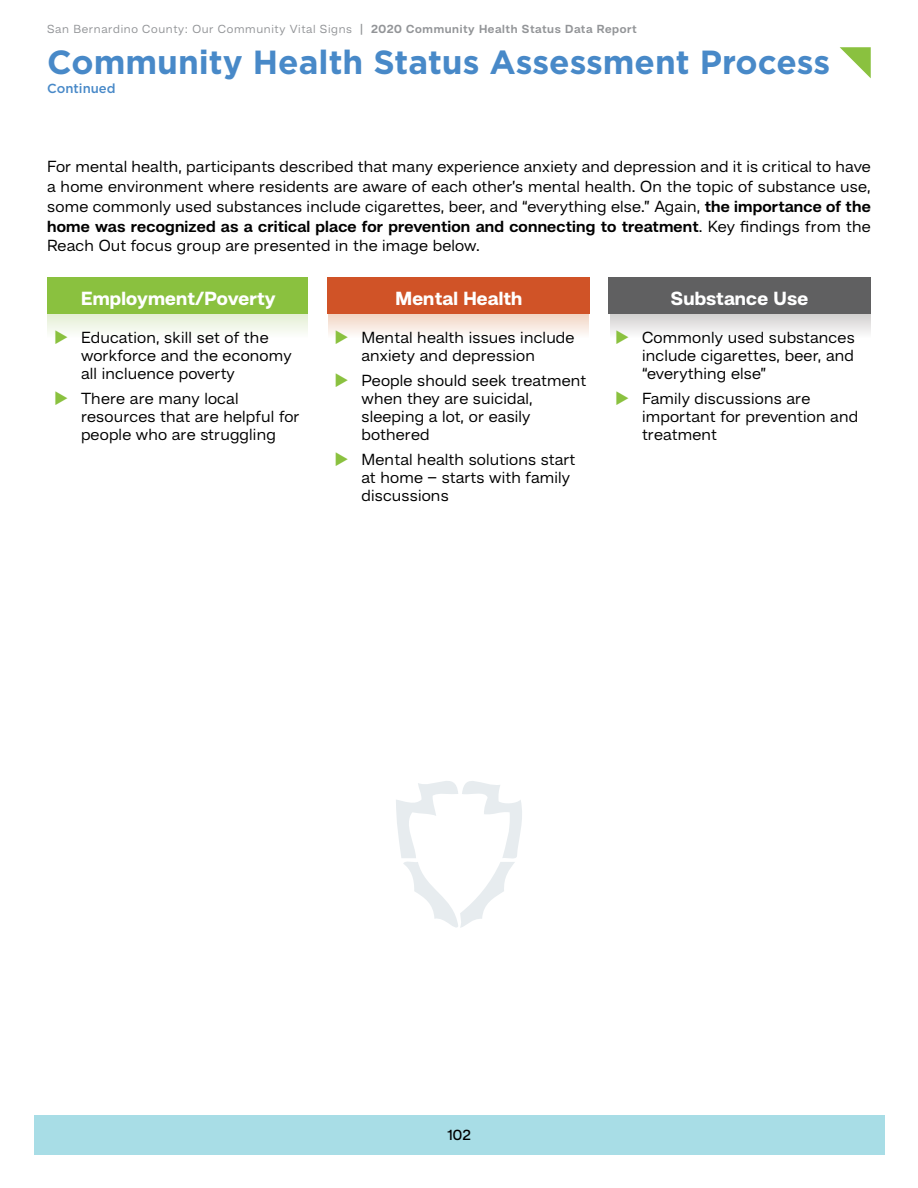
<style>
.page{position:relative;width:918px;height:1188px;background:#fff}
.page>*{position:absolute;margin:0;border:0;box-sizing:border-box;transform-origin:0 0}
.t1{font:700 33.45px "Gotham";color:#4889c8}
.t2{font:800 19.5px "Hando";letter-spacing:.01em;color:#fff}
.t3{font:16.5px/18px "Hando";letter-spacing:.01em;color:#000}
.t4{font:500 15px "Hando";color:#000}
.t5{font:500 13.2px "Gotham";color:#4889c8}
.t6{font:12px "Hando";letter-spacing:.05em;color:#939598}
.s1{font-weight:500}
.s2{font-weight:700}
</style>
<div class="page">
<div style="left:34px;top:1115px;width:850px;height:40px;background:#a8dde6"></div>
<div style="left:47px;top:278px;width:261px;height:36px;background:#8ac13f"></div>
<div style="left:47px;top:314px;width:261px;height:24px;background:linear-gradient(to bottom,#e4efd4,#fcfdfb)"></div>
<div style="left:328px;top:314px;width:262px;height:24px;background:linear-gradient(to bottom,#f2d5c3,#fdfbfa)"></div>
<div style="left:610px;top:314px;width:261px;height:24px;background:linear-gradient(to bottom,#d2cfcf,#fbfbfb)"></div>
<div style="left:328px;top:278px;width:262px;height:36px;background:#d05327"></div>
<div style="left:608px;top:278px;width:263px;height:36px;background:#606061"></div>
<svg style="left:840px;top:47px;width:31px;height:31px"></svg>
<svg style="left:396px;top:781px;width:126px;height:147px"></svg>
<svg style="left:55px;top:330px;width:12px;height:8px"></svg>
<svg style="left:336px;top:330px;width:12px;height:8px"></svg>
<svg style="left:616px;top:330px;width:12px;height:8px"></svg>
<p class="t6" style="left:47px;top:21px;width:591px">San Bernardino County: Our Community Vital Signs <span class="s1">|</span> <span class="s2">2020 Community Health Status Data Report</span></p>
<h1 class="t1" style="left:47px;top:40px;width:784px">Community Health Status Assessment Process</h1>
<p class="t5" style="left:47px;top:80px;width:70px">Continued</p>
<p class="t3" style="left:47px;top:156px;width:825px;line-height:19.8px;text-align:justify">For mental health, participants described that many experience anxiety and depression and it is critical to have a home environment where residents are aware of each other’s mental health. On the topic of substance use, some commonly used substances include cigarettes, beer, and “everything else.” Again, <span class="s2">the importance of the home was recognized as a critical place for prevention and connecting to treatment</span>. Key fi ndings from the Reach Out focus group are presented in the image below.</p>
<p class="t2" style="left:81px;top:286px;width:196px">Employment/Poverty</p>
<p class="t3" style="left:81px;top:328px;width:212px">Education, skill set of the workforce and the economy all incluence poverty</p>
<p class="t3" style="left:81px;top:389px;width:220px">There are many local resources that are helpful for people who are struggling</p>
<p class="t2" style="left:396px;top:286px;width:128px">Mental Health</p>
<p class="t3" style="left:362px;top:328px;width:215px">Mental health issues include anxiety and depression</p>
<p class="t3" style="left:362px;top:371px;width:226px">People should seek treatment when they are suicidal, sleeping a lot, or easily bothered</p>
<p class="t3" style="left:362px;top:450px;width:215px">Mental health solutions start at home – starts with family discussions</p>
<p class="t2" style="left:671px;top:286px;width:139px">Substance Use</p>
<p class="t3" style="left:642px;top:328px;width:214px;text-align:justify">Commonly used substances include cigarettes, beer, and “everything else”</p>
<p class="t3" style="left:642px;top:389px;width:218px">Family discussions are important for prevention and treatment</p>
<p class="t4" style="left:447px;top:1126px;width:25px">102</p>
</div>
